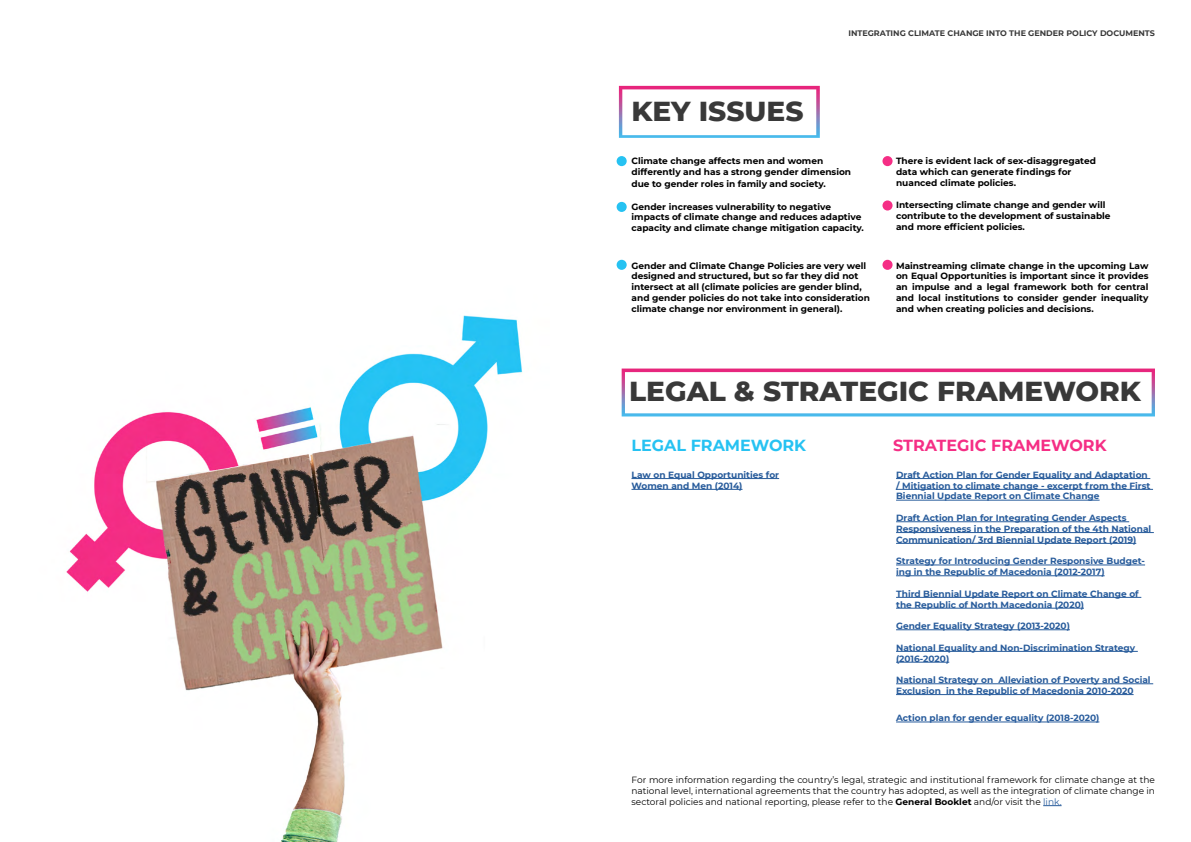
<style>
.page{position:relative;width:1191px;height:842px;background:#fff}
.page>*{position:absolute;margin:0;border:0;box-sizing:border-box;transform-origin:0 0}
.t1{font:800 28px "Montserrat";color:#393939}
.t2{font:700 16px "Montserrat";color:#f52e85}
.t3{font:700 16px "Montserrat";color:#26c2f2}
.t4{font:700 9px/10.8px "Montserrat";color:#000}
.t5{font:700 9px/10.8px "Montserrat";color:#275b9b}
.t6{font:9px/10.8px "Montserrat";color:#000;text-align:justify}
.t7{font:700 9px "Montserrat";color:#275b9c}
.t8{font:700 8px "Montserrat";color:#393939}
.s1{font-weight:700}
.s2{color:#275b9b}
</style>
<div class="page">
<hr style="left:631px;top:478px;width:148px;height:1px;background:#275b9b">
<hr style="left:631px;top:489px;width:111px;height:1px;background:#275b9b">
<svg style="left:1043px;top:805px;width:18px;height:1px"></svg>
<hr style="left:896px;top:478px;width:254px;height:1px;background:#275b9b">
<hr style="left:896px;top:489px;width:257px;height:1px;background:#275b9b">
<hr style="left:896px;top:500px;width:203px;height:1px;background:#275b9b">
<hr style="left:896px;top:521px;width:233px;height:1px;background:#275b9b">
<hr style="left:896px;top:532px;width:257px;height:1px;background:#275b9b">
<hr style="left:896px;top:543px;width:240px;height:1px;background:#275b9b">
<hr style="left:896px;top:565px;width:249px;height:1px;background:#275b9b">
<hr style="left:896px;top:575px;width:208px;height:1px;background:#275b9b">
<hr style="left:896px;top:597px;width:245px;height:1px;background:#275b9b">
<hr style="left:896px;top:608px;width:188px;height:1px;background:#275b9b">
<hr style="left:896px;top:629px;width:174px;height:1px;background:#275b9b">
<hr style="left:896px;top:651px;width:241px;height:1px;background:#275b9b">
<hr style="left:896px;top:662px;width:53px;height:1px;background:#275b9b">
<hr style="left:896px;top:683px;width:257px;height:1px;background:#275b9b">
<hr style="left:896px;top:694px;width:237px;height:1px;background:#275b9b">
<div style="left:616px;top:156px;width:10px;height:10px;background:#26c2f2;border-radius:50%"></div>
<div style="left:882px;top:156px;width:10px;height:10px;background:#f52e85;border-radius:50%"></div>
<div style="left:616px;top:260px;width:10px;height:10px;background:#26c2f2;border-radius:50%"></div>
<div style="left:616px;top:202px;width:10px;height:10px;background:#26c2f2;border-radius:50%"></div>
<div style="left:882px;top:200px;width:10px;height:11px;background:#f52e85;border-radius:50%"></div>
<div style="left:882px;top:260px;width:10px;height:10px;background:#f52e85;border-radius:50%"></div>
<svg style="left:621px;top:369px;width:534px;height:47px"></svg>
<img style="left:66px;top:315px;width:457px;height:527px">
<svg style="left:619px;top:86px;width:201px;height:52px"></svg>
<hr style="left:896px;top:722px;width:203px;height:1px;background:#275b9c">
<h1 class="t1" style="left:631px;top:91px;width:173px">KEY ISSUES</h1>
<p class="t8" style="left:848px;top:27px;width:308px">INTEGRATING CLIMATE CHANGE INTO THE GENDER POLICY DOCUMENTS</p>
<p class="t4" style="left:896px;top:155px;width:201px">There is evident lack of sex-disaggregated data which can generate findings for nuanced climate policies.</p>
<p class="t4" style="left:896px;top:199px;width:216px">Intersecting climate change and gender will contribute to the development of sustainable and more efficient policies.</p>
<p class="t4" style="left:631px;top:155px;width:221px">Climate change affects men and women differently and has a strong gender dimension</p>
<p class="t4" style="left:631px;top:178px;width:196px">due to gender roles in family and society.</p>
<p class="t4" style="left:631px;top:200px;width:234px">Gender increases vulnerability to negative impacts of climate change and reduces adaptive capacity and climate change mitigation capacity.</p>
<p class="t4" style="left:631px;top:259px;width:240px">Gender and Climate Change Policies are very well designed and structured, but so far they did not intersect at all (climate policies are gender blind, and gender policies do not take into consideration climate change nor environment in general).</p>
<p class="t4" style="left:896px;top:259px;width:254px;text-align:justify">Mainstreaming climate change in the upcoming Law on Equal Opportunities is important since it provides an impulse and a legal framework both for central and local institutions to consider gender inequality and when creating policies and decisions.</p>
<h1 class="t1" style="left:629px;top:371px;width:513px">LEGAL &amp; STRATEGIC FRAMEWORK</h1>
<h2 class="t3" style="left:631px;top:434px;width:176px">LEGAL FRAMEWORK</h2>
<p class="t5" style="left:631px;top:469px;width:149px">Law on Equal Opportunities for<br>Women and Men (2014)</p>
<h2 class="t2" style="left:893px;top:434px;width:215px">STRATEGIC FRAMEWORK</h2>
<p class="t5" style="left:896px;top:469px;width:256px">Draft Action Plan for Gender Equality and Adaptation / Mitigation to climate change - excerpt from the First<br>Biennial Update Report on Climate Change</p>
<p class="t5" style="left:896px;top:512px;width:257px">Draft Action Plan for Integrating Gender Aspects<br>Responsiveness in the Preparation of the 4th National<br>Communication/ 3rd Biennial Update Report (2019)</p>
<p class="t5" style="left:896px;top:555px;width:250px">Strategy for Introducing Gender Responsive Budget&shy;ing in the Republic of Macedonia (2012-2017)</p>
<p class="t5" style="left:896px;top:588px;width:244px">Тhird Biennial Update Report on Climate Change of the Republic of North Macedonia (2020)</p>
<p class="t5" style="left:896px;top:620px;width:175px">Gender Equality Strategy (2013-2020)</p>
<p class="t5" style="left:896px;top:642px;width:241px">National Equality and Non-Discrimination Strategy (2016-2020)</p>
<p class="t5" style="left:896px;top:674px;width:256px">National Strategy on Alleviation of Poverty and Social<br>Exclusion in the Republic of Macedonia 2010-2020</p>
<p class="t7" style="left:896px;top:712px;width:205px">Action plan for gender equality (2018-2020)</p>
<p class="t6" style="left:631px;top:774px;width:525px">For more information regarding the country’s legal, strategic and institutional framework for climate change at the national level, international agreements that the country has adopted, as well as the integration of climate change in sectoral policies and national reporting, please refer to the <span class="s1">General Booklet</span> and/or visit the <span class="s2">link.</span></p>
</div>
